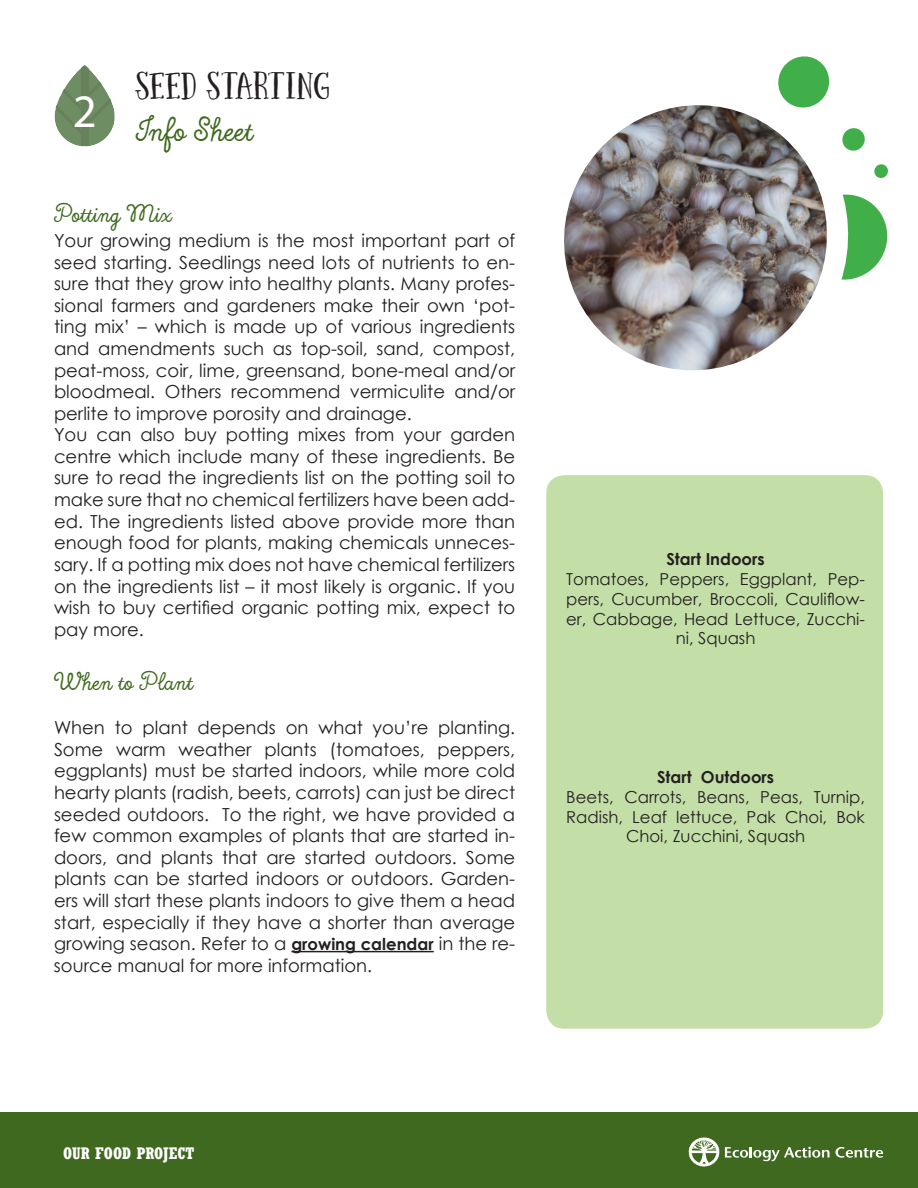
<style>
.page{position:relative;width:918px;height:1188px;background:#fff}
.page>*{position:absolute;margin:0;border:0;box-sizing:border-box;transform-origin:0 0}
.t1{font:46.8px "Myriad Pro";color:#fff}
.t2{font:36px "Local Market Display";color:#231f20}
.t3{font:36px "Local Market Display";color:#3f691e}
.activities{font:27px "Local Market Display";color:#3f691e}
.side_panel{font:18px/21.6px "Century Gothic";color:#231f20;text-align:justify}
.side_panel-2{font:16.5px/19.8px "Century Gothic";color:#231f20;text-align:center}
.side_panel-3{font:700 16.5px "Century Gothic";color:#231f20}
.side_panel-4{font:700 condensed 16.5px "Rockwell";color:#fff}
.s1{font-weight:700;font-size:16.5px}
</style>
<div class="page">
<div style="left:0;top:1112px;width:918px;height:76px;background:#3f691e"></div>
<div style="left:546px;top:475px;width:337px;height:554px;background:#c3dfa7;border-radius:18px"></div>
<svg style="left:55px;top:65px;width:60px;height:81px"></svg>
<hr style="left:291px;top:951px;width:143px;height:1px;background:#231f20">
<svg style="left:688px;top:1137px;width:195px;height:30px"></svg>
<svg style="left:879px;top:211px;width:9px;height:51px"></svg>
<svg style="left:879px;top:164px;width:9px;height:14px"></svg>
<svg style="left:564px;top:56px;width:315px;height:315px"></svg>
<p class="t1" style="left:73px;top:82px;width:26px">2</p>
<p class="t2" style="left:136px;top:67px;width:196px">SEED STARTING</p>
<p class="t3" style="left:136px;top:108px;width:119px">Info Sheet</p>
<p class="activities" style="left:54px;top:197px;width:119px">Potting Mix</p>
<p class="side_panel" style="left:54px;top:229px;width:463px">Your growing medium is the most important part of seed starting. Seedlings need lots of nutrients to en&shy;sure that they grow into healthy plants. Many profes&shy;sional farmers and gardeners make their own ‘pot&shy;ting mix’ – which is made up of various ingredients and amendments such as top-soil, sand, compost, peat-moss, coir, lime, greensand, bone-meal and/or bloodmeal. Others recommend vermiculite and/or perlite to improve porosity and drainage.</p>
<p class="side_panel" style="left:54px;top:424px;width:463px">You can also buy potting mixes from your garden centre which include many of these ingredients. Be sure to read the ingredients list on the potting soil to make sure that no chemical fertilizers have been add&shy;ed. The ingredients listed above provide more than enough food for plants, making chemicals unneces&shy;sary. If a potting mix does not have chemical fertilizers on the ingredients list – it most likely is organic. If you wish to buy certified organic potting mix, expect to pay more.</p>
<p class="activities" style="left:54px;top:665px;width:141px">When to Plant</p>
<p class="side_panel" style="left:54px;top:717px;width:463px">When to plant depends on what you’re planting.<br>Some warm weather plants (tomatoes, peppers, eggplants) must be started indoors, while more cold hearty plants (radish, beets, carrots) can just be direct seeded outdoors. To the right, we have provided a few common examples of plants that are started in&shy;doors, and plants that are started outdoors. Some plants can be started indoors or outdoors. Garden&shy;ers will start these plants indoors to give them a head start, especially if they have a shorter than average growing season. Refer to a <span class="s1">growing calendar</span> in the re&shy;source manual for more information.</p>
<p class="side_panel-3" style="left:666px;top:547px;width:100px">Start Indoors</p>
<p class="side_panel-2" style="left:566px;top:569px;width:300px">Tomatoes, Peppers, Eggplant, Pep&shy;pers, Cucumber, Broccoli, Cauliflow&shy;er, Cabbage, Head Lettuce, Zucchi&shy;ni, Squash</p>
<p class="side_panel-3" style="left:657px;top:764px;width:119px">Start Outdoors</p>
<p class="side_panel-2" style="left:566px;top:787px;width:300px">Beets, Carrots, Beans, Peas, Turnip,<br>Radish, Leaf lettuce, Pak Choi, Bok<br>Choi, Zucchini, Squash</p>
<p class="side_panel-4" style="left:63px;top:1143px;width:133px">OUR FOOD PROJECT</p>
</div>
